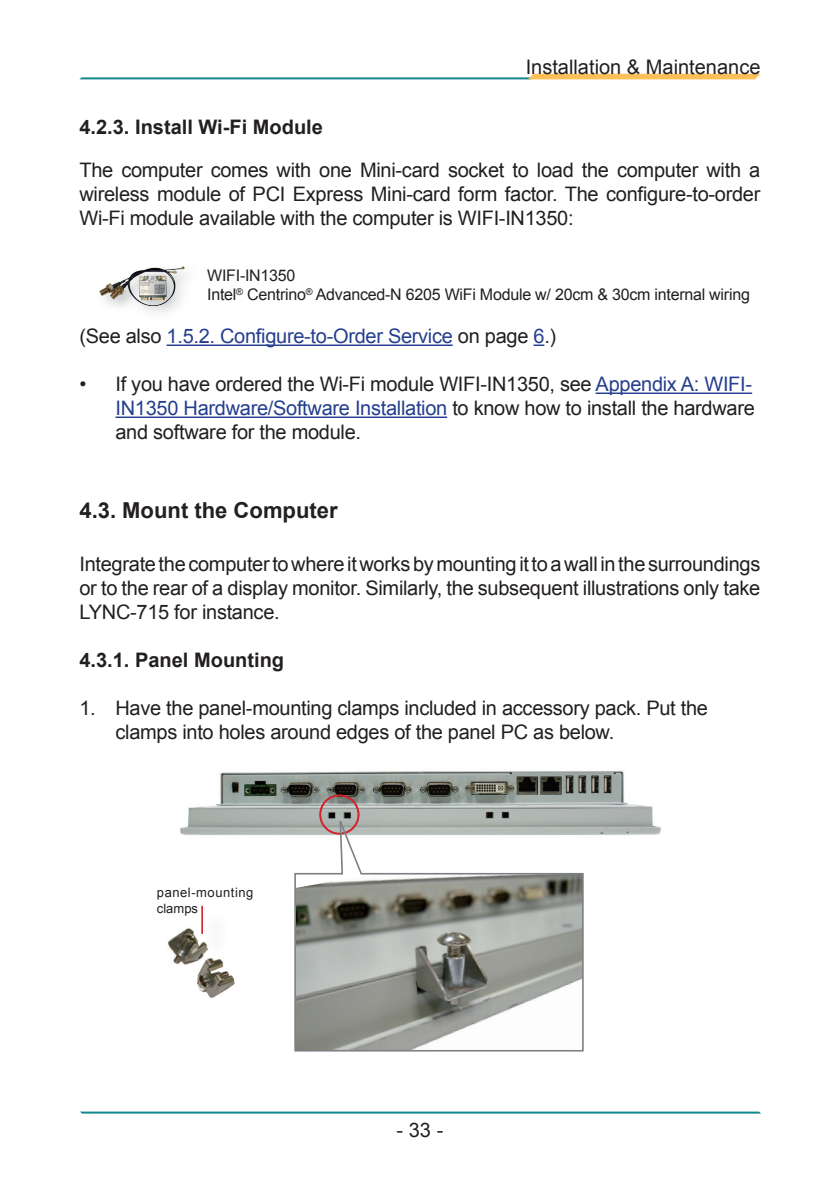
<style>
.page{position:relative;width:840px;height:1191px;background:#fff}
.page>*{position:absolute;margin:0;border:0;box-sizing:border-box;transform-origin:0 0}
.t1{font:700 22px "Arial";color:#231f20}
.t2{font:20px/24px "Arial";letter-spacing:-.015em;color:#231f20;text-align:justify}
.t3{font:20px "Arial";letter-spacing:-.015em;color:#253f8e}
.t4{font:700 20px "Arial";color:#231f20}
.t5{font:16px/19.2px "Arial";letter-spacing:-.015em;color:#231f20}
.t6{font:13px/15.6px "Arial";letter-spacing:.04em;color:#231f20}
.s1{color:#231f20}
.s2{color:#253f8e}
</style>
<div class="page">
<hr style="left:81px;top:1111px;width:678px;height:2px;background:#12868d">
<hr style="left:80px;top:77px;width:452px;height:2px;background:#12868d">
<svg style="left:527px;top:74px;width:233px;height:5px"></svg>
<hr style="left:166px;top:344px;width:286px;height:2px;background:#253f8e">
<svg style="left:533px;top:344px;width:11px;height:2px"></svg>
<hr style="left:595px;top:392px;width:156px;height:2px;background:#253f8e">
<hr style="left:115px;top:416px;width:332px;height:2px;background:#253f8e">
<img style="left:99px;top:266px;width:86px;height:40px">
<img style="left:168px;top:928px;width:67px;height:70px">
<div style="left:204px;top:910px;width:24px;height:47px;background:#fcfcfc"></div>
<hr style="left:201px;top:905px;width:2px;height:29px;background:#d1232a">
<img style="left:180px;top:770px;width:481px;height:66px">
<div style="left:319px;top:794px;width:40px;height:40px;border:2px solid #d1232a;border-radius:50%"></div>
<svg style="left:293px;top:812px;width:291px;height:240px"></svg>
<p class="t2" style="left:525px;top:55px;width:236px">Installation &amp; Maintenance</p>
<p class="t4" style="left:79px;top:113px;width:245px">4.2.3. Install Wi-Fi Module</p>
<p class="t2" style="left:79px;top:158px;width:682px">The computer comes with one Mini-card socket to load the computer with a wireless module of PCI Express Mini-card form factor. The configure-to-order Wi-Fi module available with the computer is WIFI-IN1350:</p>
<p class="t5" style="left:207px;top:266px;width:544px">WIFI-IN1350<br>Intel<sup>®</sup> Centrino<sup>®</sup> Advanced-N 6205 WiFi Module w/ 20cm &amp; 30cm internal wiring</p>
<p class="t3" style="left:79px;top:323px;width:478px"><span class="s1">(See also</span> 1.5.2. Configure-to-Order Service <span class="s1">on page</span> 6<span class="s1">.)</span></p>
<p class="t2" style="left:115px;top:372px;width:640px;text-align:left;text-indent:-36px">• If you have ordered the Wi-Fi module WIFI-IN1350, see <span class="s2">Appendix A: WIFI-<br>IN1350 Hardware/Software Installation</span> to know how to install the hardware and software for the module.</p>
<p class="t1" style="left:79px;top:496px;width:259px">4.3. Mount the Computer</p>
<p class="t2" style="left:79px;top:552px;width:682px">Integrate the computer to where it works by mounting it to a wall in the surroundings or to the rear of a display monitor. Similarly, the subsequent illustrations only take LYNC-715 for instance.</p>
<p class="t4" style="left:79px;top:647px;width:206px">4.3.1. Panel Mounting</p>
<p class="t2" style="left:115px;top:696px;width:593px;text-indent:-36px">1. Have the panel-mounting clamps included in accessory pack. Put the clamps into holes around edges of the panel PC as below.</p>
<p class="t6" style="left:157px;top:884px;width:98px">panel-mounting clamps</p>
<p class="t2" style="left:396px;top:1118px;width:48px">- 33 -</p>
</div>
